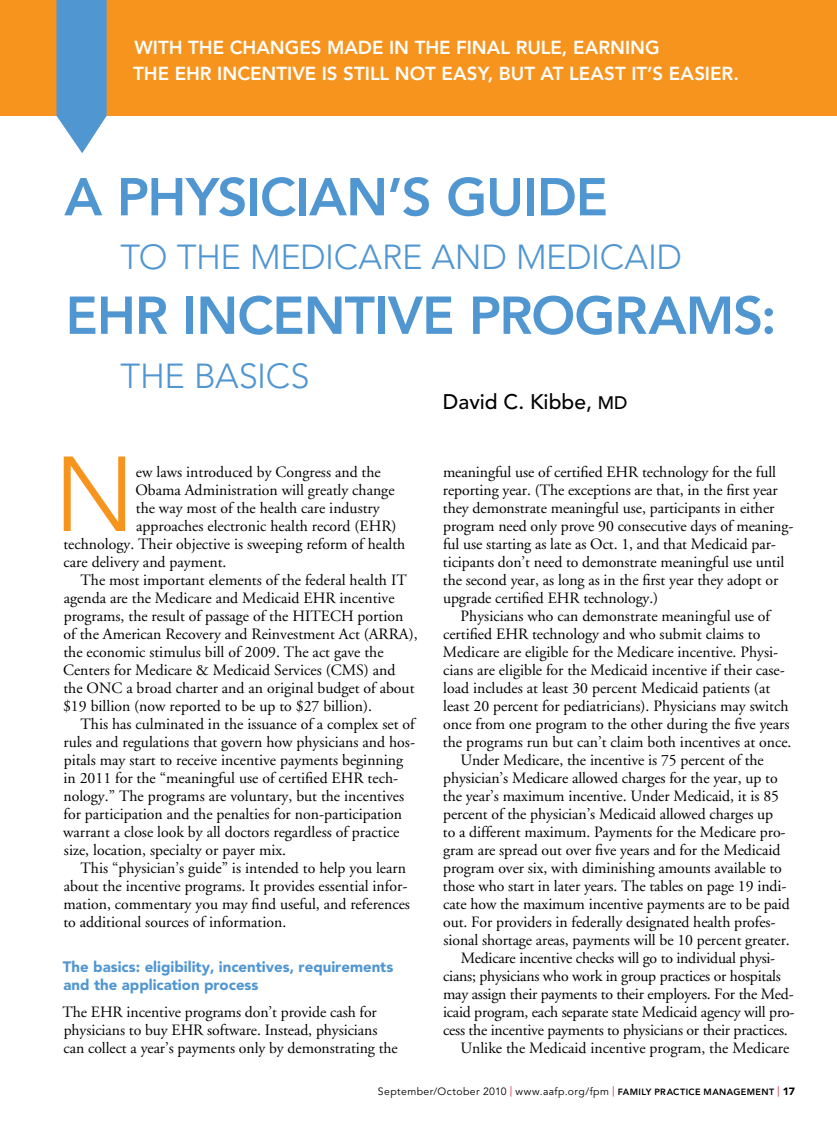
<style>
.page{position:relative;width:837px;height:1134px;background:#fff}
.page>*{position:absolute;margin:0;border:0;box-sizing:border-box;transform-origin:0 0}
.t1{font:300 105.15px "Avenir LT Std";color:#f7941e}
.t2{font:800 52.65px "Avenir LT Std";letter-spacing:-.02em;color:#5096d1}
.t3{font:300 34.5px "Avenir LT Std";letter-spacing:-.01em;color:#5096d1}
.t4{font:500 21px "Avenir LT Std";color:#000}
.t5{font:800 18.75px "Avenir LT Std";letter-spacing:.005em;color:#fff}
.t6{font:800 18.75px "Avenir LT Std";letter-spacing:.095em;color:#fff}
.t7{font:15.75px/18px "Adobe Garamond";color:#000}
.t8{font:900 15px/18px "Avenir LT Std";color:#5096d1}
.t9{font:10.5px "Avenir LT Std";letter-spacing:.04em;color:#000}
.s1{font-size:18px}
.s2{font-family:"Adobe Garamond";color:#c81632}
.s3{font-weight:800;font-size:9px}
.s4{font-weight:900}
</style>
<div class="page">
<div style="left:0;top:0;width:837px;height:116px;background:#f7941e"></div>
<svg style="left:57px;top:0;width:50px;height:153px;background:#65a2d5"></svg>
<p class="t6" style="left:135px;top:36px;width:137px">WITH THE CHANGE</p>
<p class="t5" style="left:311px;top:36px;width:157px">S MADEIN THEFINAL</p>
<p class="t5" style="left:516px;top:36px;width:71px">RULE, EARNING</p>
<p class="t5" style="left:133px;top:63px;width:96px">THE EHR INCENTI</p>
<p class="t5" style="left:292px;top:63px;width:72px">VE IS STILL</p>
<p class="t5" style="left:395px;top:63px;width:187px">NOT EASY, BUT AT LEA</p>
<p class="t5" style="left:604px;top:63px;width:136px">STIT’S EASIER.</p>
<h2 class="t2" style="left:64px;top:166px;width:210px">A PHYSICIAN</h2>
<h2 class="t2" style="left:387px;top:166px;width:216px">’S GUIDE</h2>
<h3 class="t3" style="left:121px;top:237px;width:563px">TO THE MEDICARE AND MEDICAID</h3>
<h2 class="t2" style="left:66px;top:284px;width:163px">EHR INCENTI</h2>
<h2 class="t2" style="left:388px;top:284px;width:226px">VE PROGRAM</h2>
<h2 class="t2" style="left:733px;top:284px;width:45px">S:</h2>
<h3 class="t3" style="left:121px;top:356px;width:190px">THE BASICS</h3>
<h3 class="t4" style="left:443px;top:390px;width:186px">David C. Kibbe, <span class="s1">MD</span></h3>
<h1 class="t1" style="left:54px;top:433px;width:63px">N</h1>
<p class="t7" style="left:136px;top:463px;width:246px">ew laws introduced by Congress and the</p>
<p class="t7" style="left:135px;top:481px;width:261px">Obama Administration will greatly change</p>
<p class="t7" style="left:136px;top:499px;width:245px">the way most of the health care industry</p>
<p class="t7" style="left:136px;top:517px;width:262px">approaches electronic health record (EHR)</p>
<p class="t7" style="left:63px;top:535px;width:343px">technology. Their objective is sweeping reform of health</p>
<p class="t7" style="left:64px;top:553px;width:164px">care delivery and payment.</p>
<p class="t7" style="left:81px;top:571px;width:328px">The most important elements of the federal health IT</p>
<p class="t7" style="left:64px;top:589px;width:332px">agenda are the Medicare and Medicaid EHR incentive</p>
<p class="t7" style="left:64px;top:607px;width:341px">programs, the result of passage of the HITECH portion</p>
<p class="t7" style="left:64px;top:625px;width:356px">of the American Recovery and Reinvestment Act (ARRA),</p>
<p class="t7" style="left:63px;top:643px;width:322px">the economic stimulus bill of 2009. The act gave the</p>
<p class="t7" style="left:63px;top:661px;width:334px">Centers for Medicare &amp; Medicaid Services (CMS) and</p>
<p class="t7" style="left:63px;top:679px;width:353px">the ONC a broad charter and an original budget of about</p>
<p class="t7" style="left:63px;top:697px;width:310px">$19 billion (now reported to be up to $27 billion).</p>
<p class="t7" style="left:81px;top:715px;width:336px">This has culminated in the issuance of a complex set of</p>
<p class="t7" style="left:63px;top:733px;width:353px">rules and regulations that govern how physicians and hos-</p>
<p class="t7" style="left:64px;top:751px;width:341px">pitals may start to receive incentive payments beginning</p>
<p class="t7" style="left:63px;top:769px;width:336px">in 2011 for the “meaningful use of certified EHR tech-</p>
<p class="t7" style="left:63px;top:787px;width:342px">nology.” The programs are voluntary, but the incentives</p>
<p class="t7" style="left:64px;top:805px;width:340px">for participation and the penalties for non-participation</p>
<p class="t7" style="left:63px;top:823px;width:338px">warrant a close look by all doctors regardless of practice</p>
<p class="t7" style="left:64px;top:841px;width:224px">size, location, specialty or payer mix.</p>
<p class="t7" style="left:81px;top:859px;width:327px">This “physician’s guide” is intended to help you learn</p>
<p class="t7" style="left:64px;top:877px;width:345px">about the incentive programs. It provides essential infor-</p>
<p class="t7" style="left:64px;top:895px;width:348px">mation, commentary you may find useful, and references</p>
<p class="t7" style="left:63px;top:913px;width:224px">to additional sources of information.</p>
<p class="t8" style="left:63px;top:958px;width:332px">The basics: eligibility, incentives, requirements and the application process</p>
<p class="t7" style="left:63px;top:1003px;width:337px">The EHR incentive programs don’t provide cash for physicians to buy EHR software. Instead, physicians can collect a year’s payments only by demonstrating the</p>
<p class="t7" style="left:443px;top:463px;width:352px">meaningful use of certified EHR technology for the full reporting year. (The exceptions are that, in the first year they demonstrate meaningful use, participants in either program need only prove 90 consecutive days of meaning&shy;ful use starting as late as Oct. 1, and that Medicaid par&shy;ticipants don’t need to demonstrate meaningful use until the second year, as long as in the first year they adopt or upgrade certified EHR technology.)</p>
<p class="t7" style="left:461px;top:607px;width:311px">Physicians who can demonstrate meaningful use of</p>
<p class="t7" style="left:443px;top:625px;width:319px">certified EHR technology and who submit claims to</p>
<p class="t7" style="left:443px;top:643px;width:337px">Medicare are eligible for the Medicare incentive. Physi-</p>
<p class="t7" style="left:443px;top:661px;width:343px">cians are eligible for the Medicaid incentive if their case-</p>
<p class="t7" style="left:443px;top:679px;width:329px">load includes at least 30 percent Medicaid patients (at</p>
<p class="t7" style="left:443px;top:697px;width:347px">least 20 percent for pediatricians). Physicians may switch</p>
<p class="t7" style="left:443px;top:715px;width:348px">once from one program to the other during the five years</p>
<p class="t7" style="left:443px;top:733px;width:350px">the programs run but can’t claim both incentives at once.</p>
<p class="t7" style="left:460px;top:751px;width:305px">Under Medicare, the incentive is 75 percent of the</p>
<p class="t7" style="left:443px;top:769px;width:336px">physician’s Medicare allowed charges for the year, up to</p>
<p class="t7" style="left:443px;top:787px;width:338px">the year’s maximum incentive. Under Medicaid, it is 85</p>
<p class="t7" style="left:443px;top:805px;width:332px">percent of the physician’s Medicaid allowed charges up</p>
<p class="t7" style="left:443px;top:823px;width:344px">to a different maximum. Payments for the Medicare pro-</p>
<p class="t7" style="left:443px;top:841px;width:339px">gram are spread out over five years and for the Medicaid</p>
<p class="t7" style="left:443px;top:859px;width:340px">program over six, with diminishing amounts available to</p>
<p class="t7" style="left:443px;top:877px;width:345px">those who start in later years. The tables on page 19 indi-</p>
<p class="t7" style="left:443px;top:895px;width:348px">cate how the maximum incentive payments are to be paid</p>
<p class="t7" style="left:443px;top:913px;width:334px">out. For providers in federally designated health profes-</p>
<p class="t7" style="left:443px;top:931px;width:348px">sional shortage areas, payments will be 10 percent greater.</p>
<p class="t7" style="left:461px;top:949px;width:316px">Medicare incentive checks will go to individual physi-</p>
<p class="t7" style="left:443px;top:967px;width:339px">cians; physicians who work in group practices or hospitals</p>
<p class="t7" style="left:443px;top:985px;width:352px">may assign their payments to their employers. For the Med-</p>
<p class="t7" style="left:443px;top:1003px;width:353px">icaid program, each separate state Medicaid agency will pro-</p>
<p class="t7" style="left:443px;top:1021px;width:346px">cess the incentive payments to physicians or their practices.</p>
<p class="t7" style="left:460px;top:1039px;width:330px">Unlike the Medicaid incentive program, the Medicare</p>
<p class="t9" style="left:378px;top:1086px;width:419px">September/October 2010 <span class="s2">|</span> www.aafp.org/fpm <span class="s2">|</span> <span class="s3">FAMILY PRACTICE MANAGEMENT</span> <span class="s2">|</span> <span class="s4">17</span></p>
</div>
